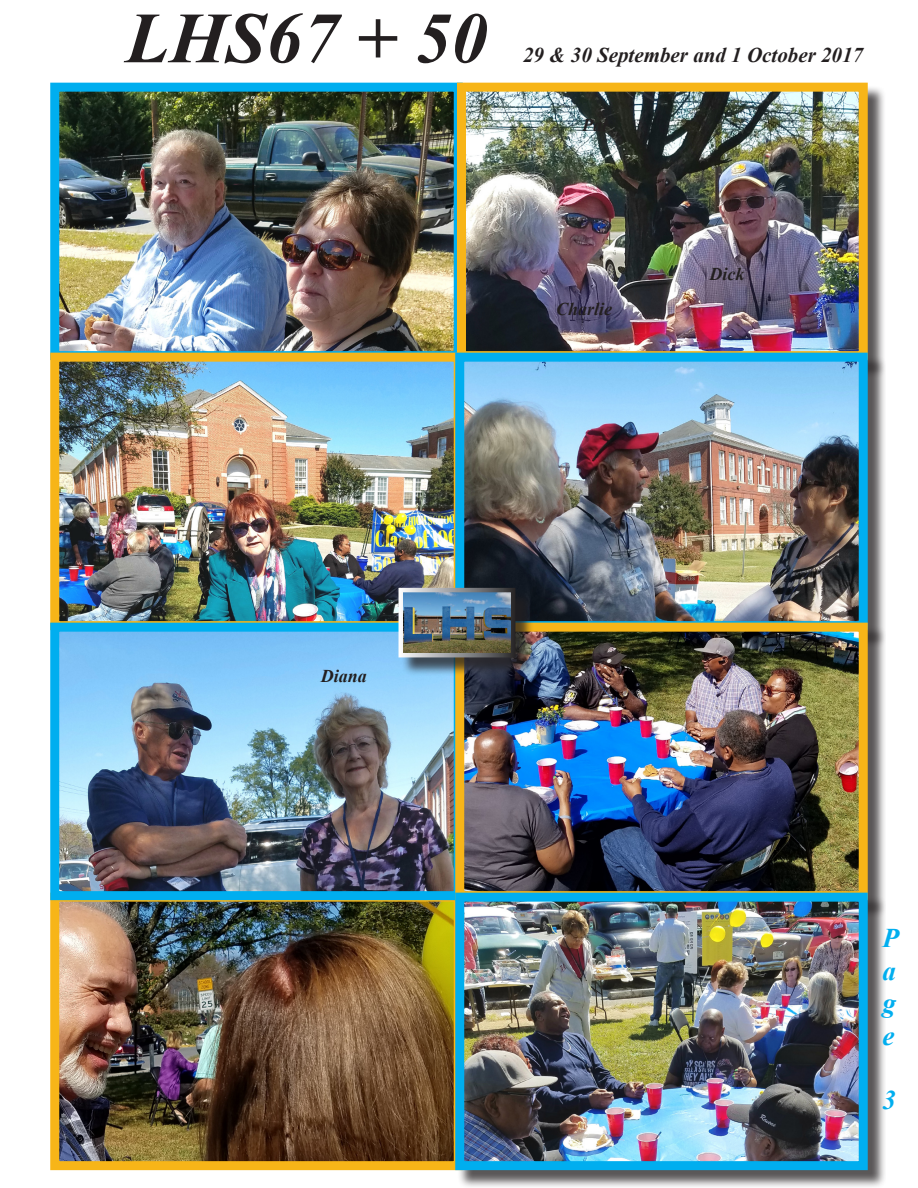
<style>
.page{position:relative;width:918px;height:1188px;background:#fff}
.page>*{position:absolute;margin:0;border:0;box-sizing:border-box;transform-origin:0 0}
.t1{font:italic 700 72px "Times New Roman";color:#231f20}
.t2{font:italic 700 27px/32.4px "Times New Roman";color:#00aeef;text-align:justify}
.t3{font:italic 700 21px "Times New Roman";color:#231f20}
.t4{font:italic 700 18px "Times New Roman";color:#231f20}
</style>
<div class="page">
<img style="left:60px;top:93px;width:393px;height:257px">
<div style="left:50px;top:83px;width:413px;height:277px;border:9px solid #00aeef"></div>
<div style="left:459px;top:85px;width:427px;height:294px;background:#231f20;opacity:.75"></div>
<img style="left:467px;top:93px;width:391px;height:257px">
<div style="left:457px;top:83px;width:411px;height:277px;border:9px solid #f7b518"></div>
<img style="left:60px;top:363px;width:393px;height:257px">
<div style="left:50px;top:353px;width:413px;height:277px;border:9px solid #f7b518"></div>
<img style="left:60px;top:903px;width:393px;height:257px">
<div style="left:50px;top:893px;width:413px;height:277px;border:9px solid #f7b518"></div>
<img style="left:60px;top:633px;width:393px;height:257px">
<div style="left:50px;top:623px;width:413px;height:277px;border:9px solid #00aeef"></div>
<div style="left:458px;top:355px;width:428px;height:294px;background:#231f20;opacity:.75"></div>
<img style="left:465px;top:363px;width:393px;height:257px">
<div style="left:455px;top:353px;width:413px;height:277px;border:9px solid #00aeef"></div>
<div style="left:458px;top:625px;width:428px;height:294px;background:#231f20;opacity:.75"></div>
<img style="left:465px;top:633px;width:393px;height:257px">
<div style="left:455px;top:623px;width:413px;height:277px;border:9px solid #f7b518"></div>
<div style="left:458px;top:895px;width:428px;height:293px;background:#231f20;opacity:.75"></div>
<img style="left:465px;top:903px;width:393px;height:257px">
<div style="left:455px;top:893px;width:413px;height:277px;border:9px solid #00aeef"></div>
<div style="left:401px;top:590px;width:133px;height:86px;background:#231f20;opacity:.75"></div>
<img style="left:404px;top:593px;width:106px;height:59px">
<div style="left:399px;top:588px;width:116px;height:69px;border:4px solid #fff"></div>
<p class="t1" style="left:126px;top:-12px;width:363px">LHS67 + 50</p>
<p class="t3" style="left:523px;top:41px;width:342px">29 &amp; 30 September and 1 October 2017</p>
<p class="t4" style="left:582px;top:112px;width:27px">Pat</p>
<p class="t4" style="left:556px;top:296px;width:58px">Charlie</p>
<p class="t4" style="left:710px;top:261px;width:36px">Dick</p>
<p class="t4" style="left:321px;top:663px;width:48px">Diana</p>
<p class="t2" style="left:882px;top:921px;width:18px">P a g e</p>
<p class="t2" style="left:882px;top:1083px;width:15px">3</p>
</div>
